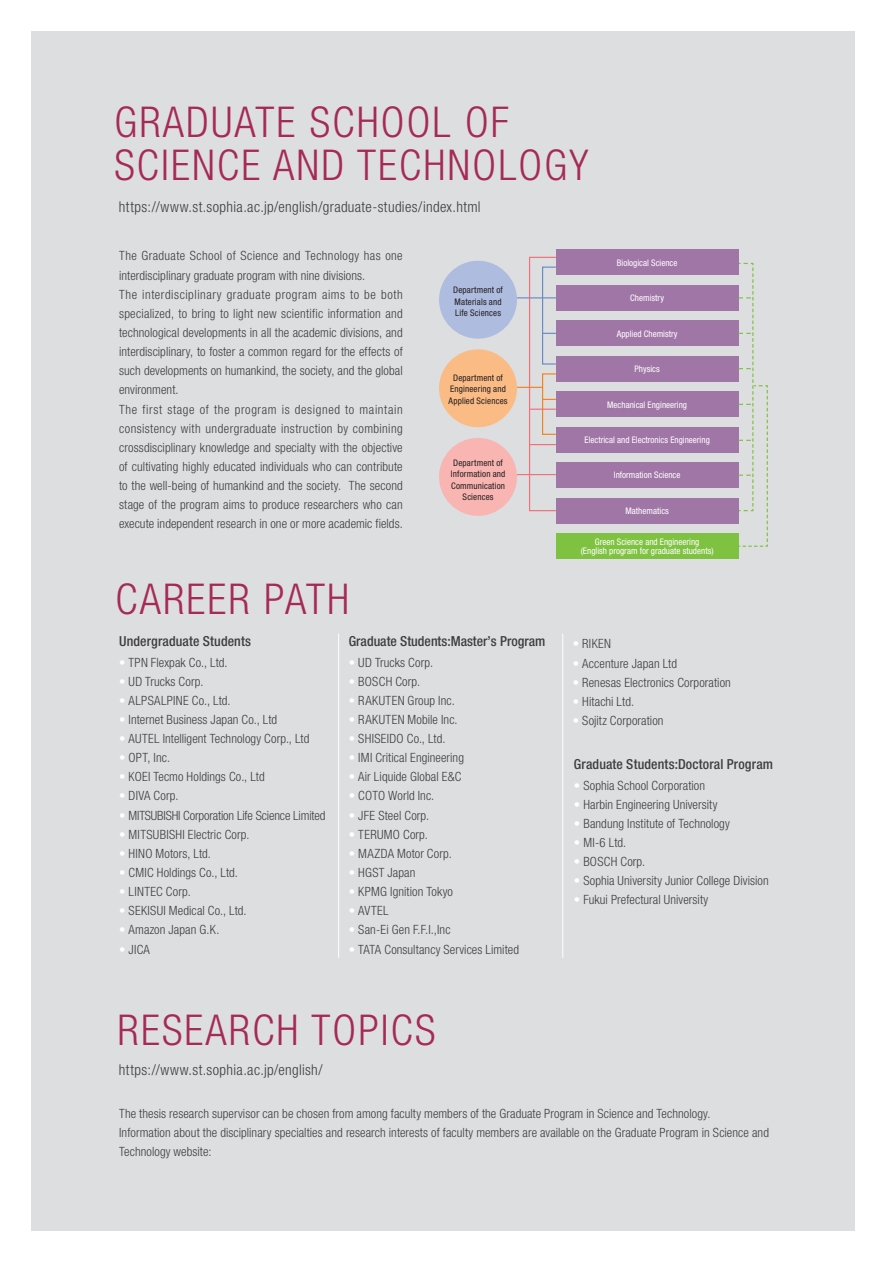
<style>
.page{position:relative;width:887px;height:1263px;background:#fff}
.page>*{position:absolute;margin:0;border:0;box-sizing:border-box;transform-origin:0 0}
.t1{font:300 condensed 42.45px/42.5px "Helvetica Neue LT Std";letter-spacing:.05em;color:#a52a56}
.t2{font:300 condensed 14.85px "Helvetica Neue LT Std";letter-spacing:.025em;color:#3e3e3f}
.t3{font:500 condensed 13.8px "Helvetica Neue LT Std";letter-spacing:.005em;color:#3e3e3f}
.t4{font:300 condensed 12.75px/19.2px "Helvetica Neue LT Std";letter-spacing:.01em;color:#3e3e3f}
.t5{font:300 condensed 12.75px "Helvetica Neue LT Std";letter-spacing:-.01em;color:#3e3e3f}
.t6{font:300 condensed 12.75px "Helvetica Neue LT Std";letter-spacing:.03em;color:#3e3e3f}
.t7{font:condensed 9px/9.3px "Helvetica Neue LT Std";color:#fff;text-align:center}
.t8{font:condensed 9px/11.6px "Helvetica Neue LT Std";letter-spacing:.02em;color:#231f20;text-align:center}
.s1{color:#fff}
</style>
<div class="page">
<div style="left:32px;top:32px;width:823px;height:1199px;background:#d8d9db"></div>
<div style="left:529px;top:257px;width:27px;height:254px;border:1px solid #f17079"></div>
<div style="left:542px;top:267px;width:14px;height:98px;border:1px solid #6c8bc6"></div>
<div style="left:542px;top:373px;width:14px;height:62px;border:1px solid #f58220"></div>
<div style="left:556px;top:321px;width:182px;height:25px;background:#a076a6"></div>
<div style="left:556px;top:356px;width:182px;height:25px;background:#a076a6"></div>
<hr style="left:509px;top:474px;width:47px;height:1px;background:#f17079">
<hr style="left:509px;top:297px;width:47px;height:1px;background:#6c8bc6">
<svg style="left:542px;top:333px;width:14px;height:1px"></svg>
<hr style="left:509px;top:387px;width:33px;height:1px;background:#f58220">
<svg style="left:529px;top:444px;width:27px;height:1px"></svg>
<svg style="left:529px;top:409px;width:27px;height:1px"></svg>
<svg style="left:542px;top:399px;width:14px;height:1px"></svg>
<div style="left:556px;top:498px;width:182px;height:25px;background:#a076a6"></div>
<div style="left:556px;top:392px;width:182px;height:25px;background:#a076a6"></div>
<div style="left:556px;top:285px;width:182px;height:25px;background:#a076a6"></div>
<div style="left:556px;top:250px;width:182px;height:25px;background:#a076a6"></div>
<div style="left:556px;top:534px;width:182px;height:25px;background:#7fc241"></div>
<div style="left:556px;top:463px;width:182px;height:25px;background:#a076a6"></div>
<div style="left:556px;top:427px;width:182px;height:25px;background:#a076a6"></div>
<div style="left:439px;top:438px;width:78px;height:78px;background:#f9b5b1;border-radius:50%"></div>
<div style="left:439px;top:261px;width:78px;height:78px;background:#aebcdf;border-radius:50%"></div>
<div style="left:439px;top:349px;width:78px;height:78px;background:#fbbb85;border-radius:50%"></div>
<svg style="left:737px;top:262px;width:31px;height:285px"></svg>
<hr style="left:338px;top:634px;width:1px;height:324px;background:#fff">
<hr style="left:562px;top:634px;width:1px;height:324px;background:#fff">
<h1 class="t1" style="left:114px;top:100px;width:475px">GRADUATE SCHOOL OF<br>SCIENCE AND TECHNOLOGY</h1>
<p class="t2" style="left:119px;top:198px;width:363px">https://www.st.sophia.ac.jp/english/graduate-studies/index.html</p>
<p class="t4" style="left:119px;top:246px;width:285px">The Graduate School of Science and Technology has one interdisciplinary graduate program with nine divisions.<br>The interdisciplinary graduate program aims to be both specialized, to bring to light new scientific information and technological developments in all the academic divisions, and interdisciplinary, to foster a common regard for the effects of such developments on humankind, the society, and the global environment.<br>The first stage of the program is designed to maintain consistency with undergraduate instruction by combining crossdisciplinary knowledge and specialty with the objective of cultivating highly educated individuals who can contribute to the well-being of humankind and the society. The second stage of the program aims to produce researchers who can execute independent research in one or more academic fields.</p>
<h1 class="t1" style="left:115px;top:578px;width:235px">CAREER PATH</h1>
<p class="t8" style="left:453px;top:284px;width:51px;text-align:left">Department of<br>Materials and<br>Life Sciences</p>
<p class="t8" style="left:448px;top:372px;width:61px">Department of<br>Engineering and<br>Applied Sciences</p>
<p class="t8" style="left:451px;top:457px;width:56px">Department of<br>Information and<br>Communication<br>Sciences</p>
<p class="t3" style="left:119px;top:633px;width:133px">Undergraduate Students</p>
<p class="t4" style="left:119px;top:652px;width:110px"><span class="s1">•</span> TPN Flexpak Co., Ltd.</p>
<p class="t4" style="left:119px;top:671px;width:86px"><span class="s1">•</span> UD Trucks Corp.</p>
<p class="t6" style="left:119px;top:693px;width:113px"><span class="s1">•</span> ALPSALPINE Co., Ltd.</p>
<p class="t4" style="left:119px;top:710px;width:160px"><span class="s1">•</span> Internet Business Japan Co., Ltd</p>
<p class="t4" style="left:119px;top:729px;width:192px"><span class="s1">•</span> AUTEL Intelligent Technology Corp., Ltd</p>
<p class="t4" style="left:119px;top:748px;width:52px"><span class="s1">•</span> OPT, Inc.</p>
<p class="t4" style="left:119px;top:767px;width:147px"><span class="s1">•</span> KOEI Tecmo Holdings Co., Ltd</p>
<p class="t4" style="left:119px;top:786px;width:61px"><span class="s1">•</span> DIVA Corp.</p>
<p class="t5" style="left:119px;top:808px;width:208px"><span class="s1">•</span> MITSUBISHI Corporation Life Science Limited</p>
<p class="t4" style="left:119px;top:824px;width:132px"><span class="s1">•</span> MITSUBISHI Electric Corp.</p>
<p class="t4" style="left:119px;top:844px;width:93px"><span class="s1">•</span> HINO Motors, Ltd.</p>
<p class="t4" style="left:119px;top:863px;width:120px"><span class="s1">•</span> CMIC Holdings Co., Ltd.</p>
<p class="t4" style="left:119px;top:882px;width:73px"><span class="s1">•</span> LINTEC Corp.</p>
<p class="t4" style="left:119px;top:901px;width:129px"><span class="s1">•</span> SEKISUI Medical Co., Ltd.</p>
<p class="t4" style="left:119px;top:920px;width:102px"><span class="s1">•</span> Amazon Japan G.K.</p>
<p class="t4" style="left:119px;top:939px;width:32px"><span class="s1">•</span> JICA</p>
<p class="t3" style="left:349px;top:633px;width:198px">Graduate Students:Master’s Program</p>
<p class="t4" style="left:349px;top:652px;width:86px"><span class="s1">•</span> UD Trucks Corp.</p>
<p class="t4" style="left:349px;top:671px;width:73px"><span class="s1">•</span> BOSCH Corp.</p>
<p class="t4" style="left:349px;top:691px;width:107px"><span class="s1">•</span> RAKUTEN Group Inc.</p>
<p class="t4" style="left:349px;top:710px;width:110px"><span class="s1">•</span> RAKUTEN Mobile Inc.</p>
<p class="t4" style="left:349px;top:729px;width:98px"><span class="s1">•</span> SHISEIDO Co., Ltd.</p>
<p class="t4" style="left:349px;top:748px;width:117px"><span class="s1">•</span> IMI Critical Engineering</p>
<p class="t4" style="left:349px;top:767px;width:114px"><span class="s1">•</span> Air Liquide Global E&amp;C</p>
<p class="t4" style="left:349px;top:786px;width:87px"><span class="s1">•</span> COTO World Inc.</p>
<p class="t4" style="left:349px;top:805px;width:82px"><span class="s1">•</span> JFE Steel Corp.</p>
<p class="t4" style="left:349px;top:824px;width:81px"><span class="s1">•</span> TERUMO Corp.</p>
<p class="t4" style="left:349px;top:844px;width:104px"><span class="s1">•</span> MAZDA Motor Corp.</p>
<p class="t4" style="left:349px;top:863px;width:68px"><span class="s1">•</span> HGST Japan</p>
<p class="t4" style="left:349px;top:882px;width:106px"><span class="s1">•</span> KPMG Ignition Tokyo</p>
<p class="t4" style="left:349px;top:901px;width:41px"><span class="s1">•</span> AVTEL</p>
<p class="t4" style="left:349px;top:920px;width:103px"><span class="s1">•</span> San-Ei Gen F.F.I.,Inc</p>
<p class="t4" style="left:349px;top:939px;width:172px"><span class="s1">•</span> TATA Consultancy Services Limited</p>
<h1 class="t1" style="left:118px;top:1009px;width:319px">RESEARCH TOPICS</h1>
<p class="t2" style="left:119px;top:1061px;width:205px">https://www.st.sophia.ac.jp/english/</p>
<p class="t7" style="left:617px;top:258px;width:62px">Biological Science</p>
<p class="t7" style="left:630px;top:293px;width:35px">Chemistry</p>
<p class="t7" style="left:616px;top:329px;width:62px">Applied Chemistry</p>
<p class="t7" style="left:634px;top:364px;width:27px">Physics</p>
<p class="t7" style="left:607px;top:400px;width:81px">Mechanical Engineering</p>
<p class="t7" style="left:584px;top:435px;width:127px">Electrical and Electronics Engineering</p>
<p class="t7" style="left:614px;top:470px;width:68px">Information Science</p>
<p class="t7" style="left:625px;top:506px;width:45px">Mathematics</p>
<p class="t7" style="left:581px;top:537px;width:134px">Green Science and Engineering (English program for graduate students)</p>
<p class="t4" style="left:573px;top:634px;width:40px"><span class="s1">•</span> RIKEN</p>
<p class="t4" style="left:573px;top:653px;width:106px"><span class="s1">•</span> Accenture Japan Ltd</p>
<p class="t4" style="left:573px;top:672px;width:159px"><span class="s1">•</span> Renesas Electronics Corporation</p>
<p class="t4" style="left:573px;top:692px;width:63px"><span class="s1">•</span> Hitachi Ltd.</p>
<p class="t4" style="left:573px;top:711px;width:92px"><span class="s1">•</span> Sojitz Corporation</p>
<p class="t3" style="left:574px;top:756px;width:201px">Graduate Students:Doctoral Program</p>
<p class="t4" style="left:574px;top:775px;width:133px"><span class="s1">•</span> Sophia School Corporation</p>
<p class="t4" style="left:574px;top:794px;width:145px"><span class="s1">•</span> Harbin Engineering University</p>
<p class="t4" style="left:574px;top:814px;width:157px"><span class="s1">•</span> Bandung Institute of Technology</p>
<p class="t4" style="left:574px;top:833px;width:54px"><span class="s1">•</span> MI-6 Ltd.</p>
<p class="t4" style="left:574px;top:852px;width:73px"><span class="s1">•</span> BOSCH Corp.</p>
<p class="t4" style="left:574px;top:871px;width:196px"><span class="s1">•</span> Sophia University Junior College Division</p>
<p class="t4" style="left:574px;top:890px;width:136px"><span class="s1">•</span> Fukui Prefectural University</p>
<p class="t4" style="left:119px;top:1104px;width:651px">The thesis research supervisor can be chosen from among faculty members of the Graduate Program in Science and Technology.<br>Information about the disciplinary specialties and research interests of faculty members are available on the Graduate Program in Science and<br>Technology website:</p>
</div>
